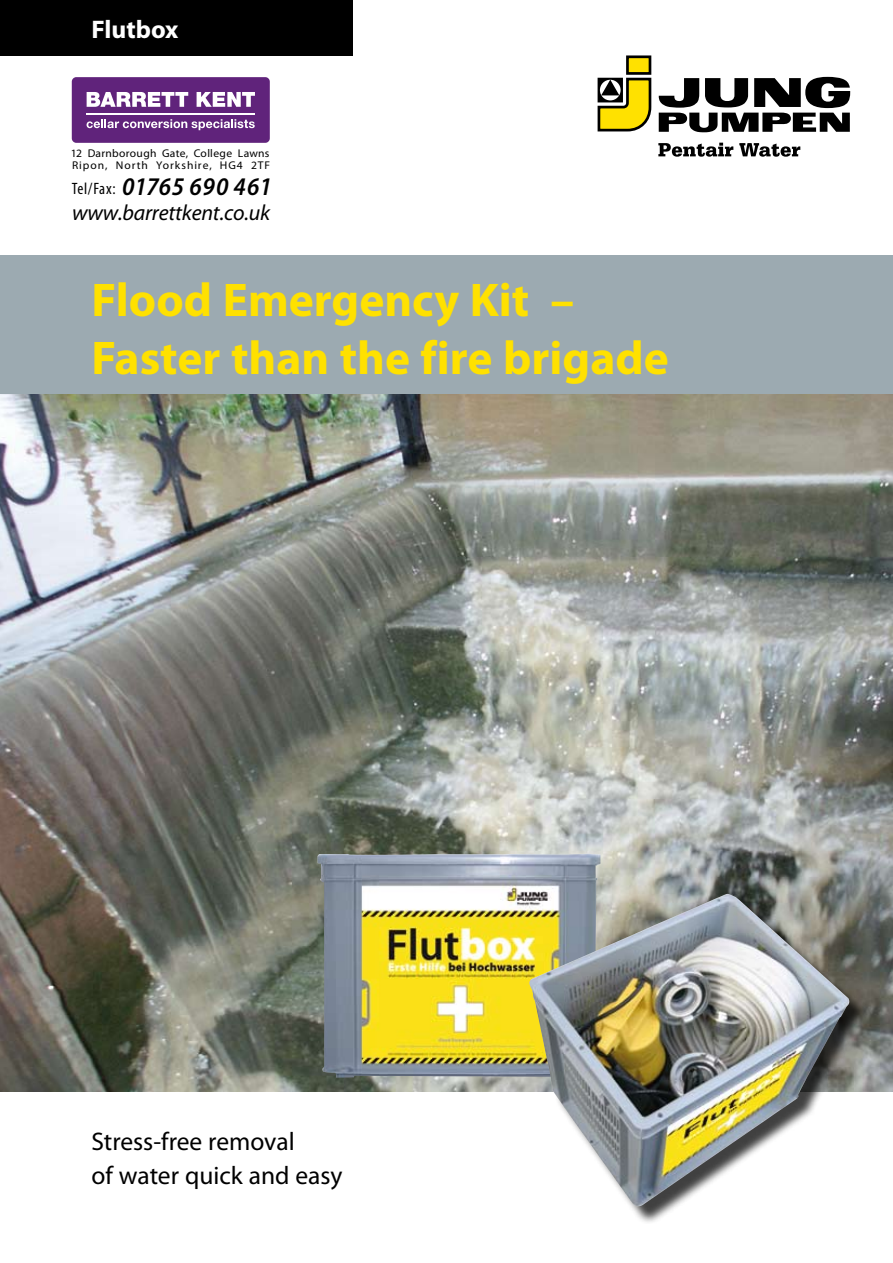
<style>
.page{position:relative;width:893px;height:1263px;background:#fff}
.page>*{position:absolute;margin:0;border:0;box-sizing:border-box;transform-origin:0 0}
.t1{font:700 47.55px/58.5px "Myriad Pro";color:#ffe100}
.t2{font:25.5px/34.2px "Myriad Pro";color:#000}
.t3{font:italic 600 semi-condensed 25.5px "Myriad Pro";letter-spacing:.015em;color:#000}
.t4{font:700 25.5px "Myriad Pro";color:#fff}
.t5{font:italic 21.9px "Myriad Pro";letter-spacing:-.01em;color:#000}
.t6{font:11.25px/12.8px "Myriad Pro";letter-spacing:.03em;color:#000}
.s1{font-weight:400;font-style:normal;font-stretch:condensed;font-size:16.5px}
</style>
<div class="page">
<img style="left:0;top:394px;width:893px;height:697px">
<svg style="left:659px;top:77px;width:191px;height:55px"></svg>
<div style="left:627px;top:57px;width:23px;height:16px;background:#ffe100"></div>
<div style="left:626px;top:55px;width:25px;height:20px;border:3px solid #000"></div>
<svg style="left:597px;top:77px;width:55px;height:55px;background:#ae9f33"></svg>
<svg style="left:658px;top:143px;width:75px;height:14px"></svg>
<svg style="left:739px;top:143px;width:61px;height:14px"></svg>
<div style="left:0;top:255px;width:893px;height:139px;background:#9caab1"></div>
<div style="left:0;top:0;width:353px;height:55px;background:#000"></div>
<img style="left:317px;top:854px;width:283px;height:225px">
<div style="left:531px;top:896px;width:362px;height:361px;background:#000;opacity:.75"></div>
<img style="left:529px;top:894px;width:320px;height:312px">
<div style="left:72px;top:77px;width:198px;height:66px;background:#60237b;border-radius:4px"></div>
<svg style="left:87px;top:92px;width:101px;height:15px"></svg>
<svg style="left:197px;top:92px;width:58px;height:15px"></svg>
<svg style="left:87px;top:119px;width:168px;height:11px"></svg>
<hr style="left:87px;top:113px;width:168px;height:2px;background:#fff">
<h2 class="t4" style="left:91px;top:13px;width:88px">Flutbox</h2>
<p class="t6" style="left:71px;top:146px;width:201px">12 Darnborough Gate, College Lawns<br>Ripon, North Yorkshire, HG4 2TF</p>
<h2 class="t3" style="left:72px;top:170px;width:202px"><span class="s1">Tel/Fax:</span> 01765 690 461</h2>
<h3 class="t5" style="left:72px;top:199px;width:200px">www.barrettkent.co.uk</h3>
<h1 class="t1" style="left:91px;top:269px;width:579px">Flood Emergency Kit –<br>Faster than the fire brigade</h1>
<h2 class="t2" style="left:91px;top:1123px;width:253px">Stress-free removal<br>of water quick and easy</h2>
</div>
